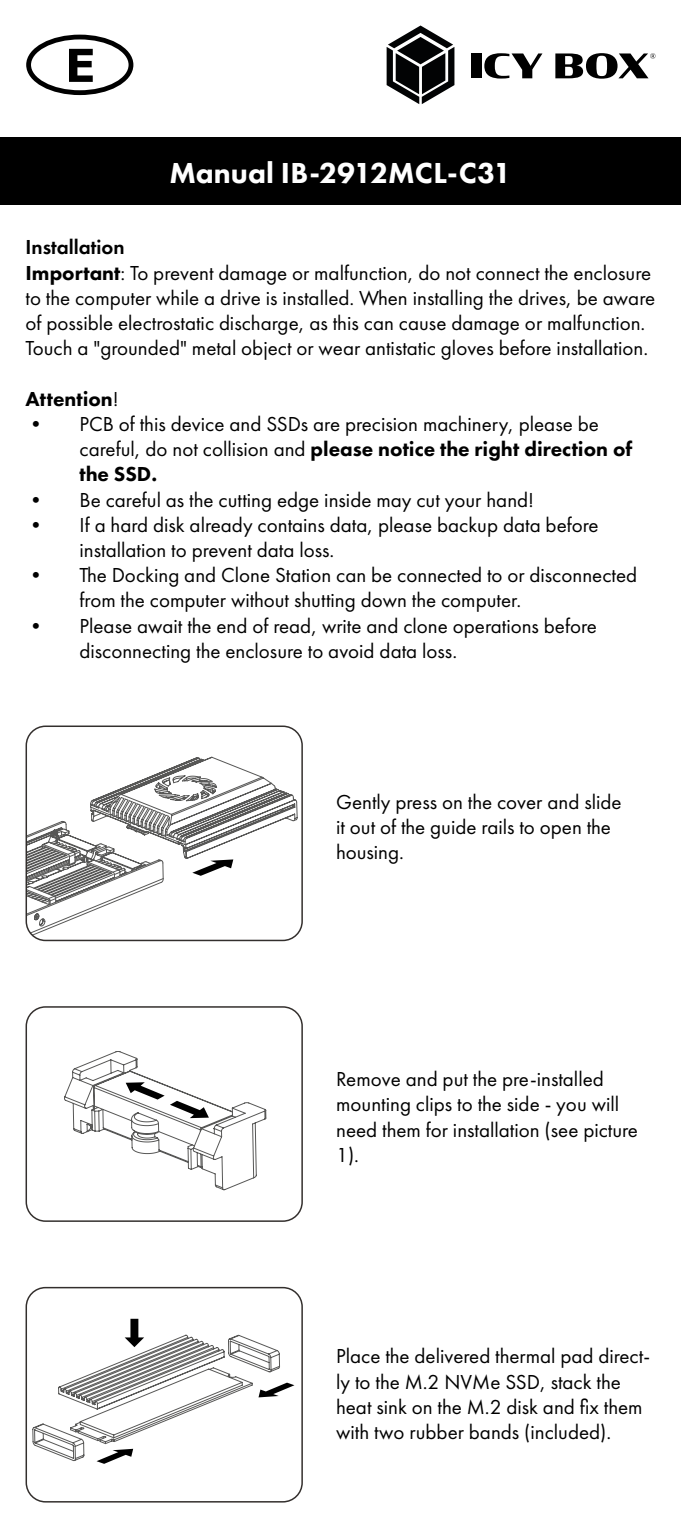
<style>
.page{position:relative;width:681px;height:1531px;background:#fff}
.page>*{position:absolute;margin:0;border:0;box-sizing:border-box;transform-origin:0 0}
.t1{font:800 30px "Futura PT";color:#fff}
.t2{font:21px/25.2px "Futura PT";color:#000}
.t3{font:800 21px "Futura PT";color:#000}
.s1{font-weight:600}
.s2{font-weight:800}
.s3{font-weight:400}
</style>
<div class="page">
<div style="left:0;top:138px;width:680px;height:67px;background:#000"></div>
<div style="left:471px;top:53px;width:10px;height:25px;background:#000"></div>
<svg style="left:484px;top:53px;width:58px;height:26px"></svg>
<svg style="left:555px;top:53px;width:100px;height:26px"></svg>
<svg style="left:386px;top:26px;width:68px;height:78px"></svg>
<div style="left:26px;top:34px;width:108px;height:62px;border:4px solid #fff;border-radius:50%"></div>
<div style="left:26px;top:35px;width:107px;height:60px;border:5px solid #000;border-radius:50%"></div>
<svg style="left:69px;top:49px;width:24px;height:33px"></svg>
<svg style="left:26px;top:756px;width:272px;height:184px"></svg>
<div style="left:26px;top:1006px;width:277px;height:216px;border:1px solid #332f2d;border-radius:19px"></div>
<svg style="left:64px;top:1051px;width:202px;height:139px"></svg>
<div style="left:26px;top:1287px;width:277px;height:215px;border:1px solid #332f2d;border-radius:19px"></div>
<svg style="left:32px;top:1319px;width:262px;height:145px"></svg>
<h1 class="t1" style="left:169px;top:154px;width:343px">Manual IB-2912MCL-C31</h1>
<p class="t2" style="left:26px;top:235px;width:630px"><span class="s1">Installation<br></span><span class="s2">Important</span>: To prevent damage or malfunction, do not connect the enclosure to the computer while a drive is installed. When installing the drives, be aware of possible electrostatic discharge, as this can cause damage or malfunction.<br>Touch a "grounded" metal object or wear antistatic gloves before installation.</p>
<p class="t3" style="left:26px;top:385px;width:95px">Attention<span class="s3">!</span></p>
<p class="t2" style="left:80px;top:411px;width:554px;text-indent:-54px">• PCB of this device and SSDs are precision machinery, please be careful, do not collision and <span class="s2">please notice the right direction of the SSD.</span></p>
<p class="t2" style="left:26px;top:487px;width:510px">• Be careful as the cutting edge inside may cut your hand!</p>
<p class="t2" style="left:80px;top:512px;width:520px;text-indent:-54px">• If a hard disk already contains data, please backup data before installation to prevent data loss.</p>
<p class="t2" style="left:80px;top:562px;width:559px;text-indent:-54px">• The Docking and Clone Station can be connected to or disconnected from the computer without shutting down the computer.</p>
<p class="t2" style="left:80px;top:613px;width:518px;text-indent:-54px">• Please await the end of read, write and clone operations before disconnecting the enclosure to avoid data loss.</p>
<p class="t2" style="left:336px;top:789px;width:287px">Gently press on the cover and slide it out of the guide rails to open the housing.</p>
<p class="t2" style="left:336px;top:1066px;width:303px">Remove and put the pre-installed mounting clips to the side - you will need them for installation (see picture<br>1).</p>
<p class="t2" style="left:336px;top:1344px;width:315px">Place the delivered thermal pad direct&shy;ly to the M.2 NVMe SSD, stack the heat sink on the M.2 disk and fix them with two rubber bands (included).</p>
</div>
